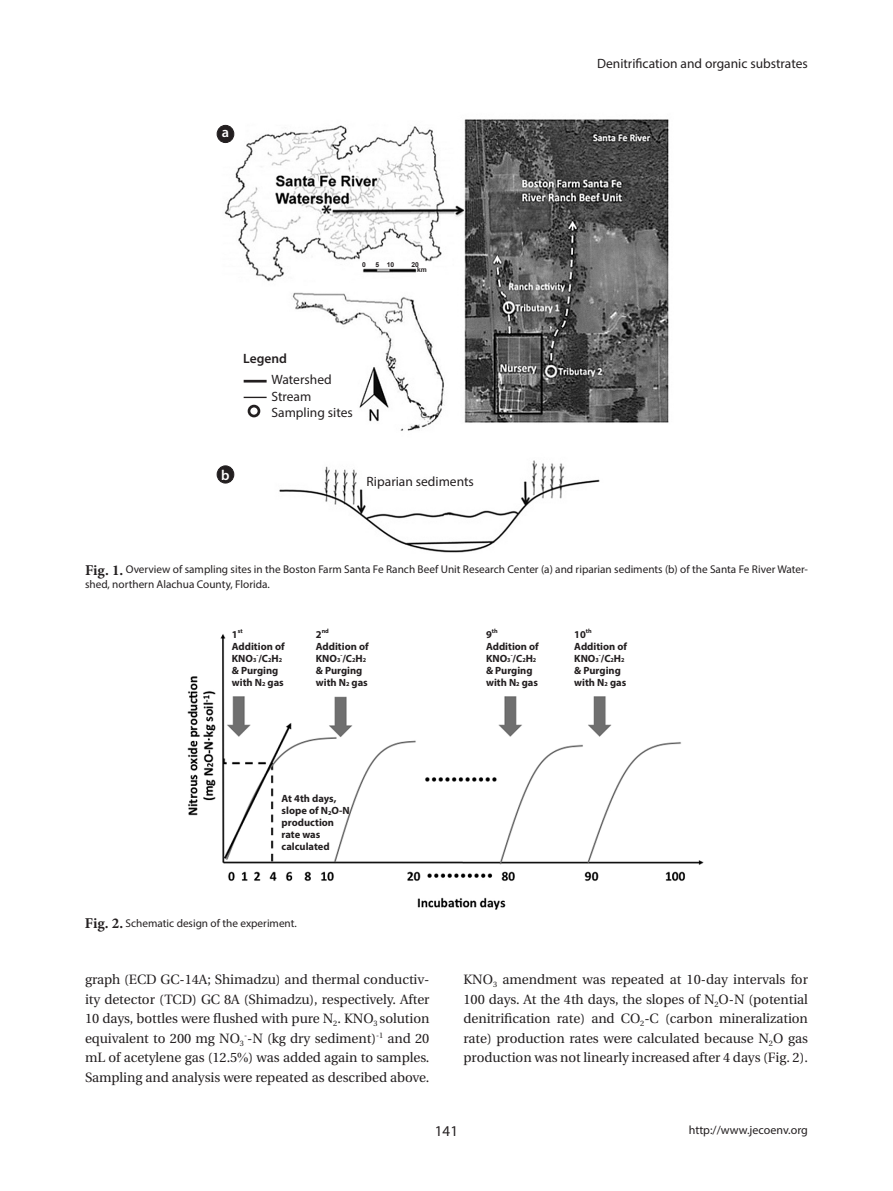
<style>
.page{position:relative;width:893px;height:1191px;background:#fff}
.page>*{position:absolute;margin:0;border:0;box-sizing:border-box;transform-origin:0 0}
.t1{font:15px "Myriad Pro";color:#231f20}
.t2{font:600 14.4px "Myriad Pro";color:#fff}
.본문내용_공통{font:13.5px/19.5px "Utopia";letter-spacing:-.005em;color:#231f20;text-align:justify}
.t3{font:13.5px "Myriad Pro";color:#231f20}
.t4{font:600 13.5px "Myriad Pro";color:#231f20}
.t5{font:12px "Myriad Pro";color:#231f20}
.t6{font:11.25px/14.7px "Myriad Pro";color:#231f20}
.t7{font:700 10.5px "Myriad Pro";color:#231f20}
.t8{font:700 6.75px "Arial";color:#231f20}
.t9{font:700 6.15px "Myriad Pro";color:#231f20}
.s1{font-family:"Minion Pro";font-weight:700;font-size:15px}
.s2{font-size:6.15px}
.s3{font-family:"Times New Roman"}
</style>
<div class="page">
<img style="left:187px;top:634px;width:517px;height:276px">
<img style="left:217px;top:119px;width:452px;height:434px">
<hr style="left:244px;top:380px;width:23px;height:2px;background:#231f20">
<svg style="left:244px;top:397px;width:23px;height:1px"></svg>
<div style="left:248px;top:405px;width:12px;height:12px;border:3px solid #231f20;border-radius:50%"></div>
<div style="left:217px;top:125px;width:17px;height:18px;background:#231f20;border-radius:50%"></div>
<div style="left:217px;top:125px;width:17px;height:18px;border:1px solid #231f20;border-radius:50%"></div>
<div style="left:217px;top:466px;width:17px;height:17px;background:#231f20;border-radius:50%"></div>
<div style="left:217px;top:466px;width:17px;height:17px;border:1px solid #231f20;border-radius:50%"></div>
<p class="t2" style="left:222px;top:123px;width:9px">a</p>
<p class="t8" style="left:362px;top:260px;width:5px">0</p>
<p class="t8" style="left:375px;top:260px;width:5px">5</p>
<p class="t8" style="left:387px;top:260px;width:9px">10</p>
<p class="t8" style="left:412px;top:260px;width:9px">20</p>
<p class="t8" style="left:417px;top:265px;width:11px">km</p>
<p class="t4" style="left:243px;top:349px;width:45px">Legend</p>
<p class="t3" style="left:271px;top:372px;width:62px">Watershed</p>
<p class="t3" style="left:271px;top:388px;width:41px">Stream</p>
<p class="t3" style="left:271px;top:404px;width:83px">Sampling sites</p>
<p class="t2" style="left:221px;top:465px;width:10px">b</p>
<p class="t3" style="left:367px;top:473px;width:109px">Riparian sediments</p>
<p class="t3" style="left:597px;top:55px;width:212px">Denitrification and organic substrates</p>
<p class="t6" style="left:85px;top:562px;width:724px"><span class="s1">Fig. 1.</span> Overview of sampling sites in the Boston Farm Santa Fe Ranch Beef Unit Research Center (a) and riparian sediments (b) of the Santa Fe River Water&shy;shed, northern Alachua County, Florida.</p>
<p class="t9" style="left:238px;top:626px;width:6px">st</p>
<p class="t7" style="left:232px;top:639px;width:54px">Addition of</p>
<p class="t7" style="left:232px;top:651px;width:52px">KNO<span class="s2">3</span> /C<span class="s2">2</span>H<span class="s2">2</span></p>
<p class="t7" style="left:232px;top:627px;width:7px">1</p>
<p class="t9" style="left:256px;top:650px;width:3px">-</p>
<p class="t7" style="left:232px;top:663px;width:48px">&amp; Purging</p>
<p class="t7" style="left:232px;top:675px;width:53px">with N<span class="s2">2</span> gas</p>
<p class="t9" style="left:322px;top:626px;width:9px">nd</p>
<p class="t7" style="left:316px;top:639px;width:54px">Addition of</p>
<p class="t7" style="left:316px;top:651px;width:52px">KNO<span class="s2">3</span> /C<span class="s2">2</span>H<span class="s2">2</span></p>
<p class="t7" style="left:316px;top:627px;width:7px">2</p>
<p class="t9" style="left:340px;top:650px;width:3px">-</p>
<p class="t7" style="left:316px;top:663px;width:48px">&amp; Purging</p>
<p class="t7" style="left:316px;top:675px;width:53px">with N<span class="s2">2</span> gas</p>
<p class="t9" style="left:492px;top:626px;width:7px">th</p>
<p class="t7" style="left:486px;top:639px;width:54px">Addition of</p>
<p class="t7" style="left:486px;top:651px;width:52px">KNO<span class="s2">3</span> /C<span class="s2">2</span>H<span class="s2">2</span></p>
<p class="t7" style="left:486px;top:627px;width:7px">9</p>
<p class="t9" style="left:511px;top:650px;width:3px">-</p>
<p class="t7" style="left:486px;top:663px;width:48px">&amp; Purging</p>
<p class="t7" style="left:486px;top:675px;width:53px">with N<span class="s2">2</span> gas</p>
<p class="t9" style="left:586px;top:626px;width:7px">th</p>
<p class="t7" style="left:574px;top:639px;width:54px">Addition of</p>
<p class="t7" style="left:574px;top:651px;width:52px">KNO<span class="s2">3</span> /C<span class="s2">2</span>H<span class="s2">2</span></p>
<p class="t7" style="left:574px;top:627px;width:13px">10</p>
<p class="t9" style="left:599px;top:650px;width:3px">-</p>
<p class="t7" style="left:574px;top:663px;width:48px">&amp; Purging</p>
<p class="t7" style="left:574px;top:675px;width:53px">with N<span class="s2">2</span> gas</p>
<p class="t7" style="left:282px;top:791px;width:56px">At 4th days,</p>
<p class="t7" style="left:282px;top:803px;width:70px">slope of N<span class="s2">2</span>O-N</p>
<p class="t7" style="left:282px;top:815px;width:54px">production</p>
<p class="t7" style="left:282px;top:827px;width:40px">rate was</p>
<p class="t7" style="left:282px;top:839px;width:50px">calculated</p>
<p class="t6" style="left:85px;top:916px;width:214px"><span class="s1">Fig. 2.</span> Schematic design of the experiment.</p>
<p class="본문내용_공통" style="left:85px;top:970px;width:346px">graph (ECD GC-14A; Shimadzu) and thermal conductiv&shy;ity detector (TCD) GC 8A (Shimadzu), respectively. After 10 days, bottles were flushed with pure N<sub>2</sub>. KNO<sub>3</sub> solution equivalent to 200 mg NO<sub>3</sub><sup>-</sup>-N (kg dry sediment)<sup>-1</sup> and 20 mL of acetylene gas (12.5<span class="s3">%</span>) was added again to samples.<br>Sampling and analysis were repeated as described above.</p>
<p class="본문내용_공통" style="left:463px;top:970px;width:346px">KNO<sub>3</sub> amendment was repeated at 10-day intervals for 100 days. At the 4th days, the slopes of N<sub>2</sub>O-N (potential denitrification rate) and CO<sub>2</sub>-C (carbon mineralization rate) production rates were calculated because N<sub>2</sub>O gas production was not linearly increased after 4 days (Fig. 2).</p>
<p class="t1" style="left:435px;top:1122px;width:25px">141</p>
<p class="t5" style="left:689px;top:1122px;width:121px">http://www.jecoenv.org</p>
</div>
